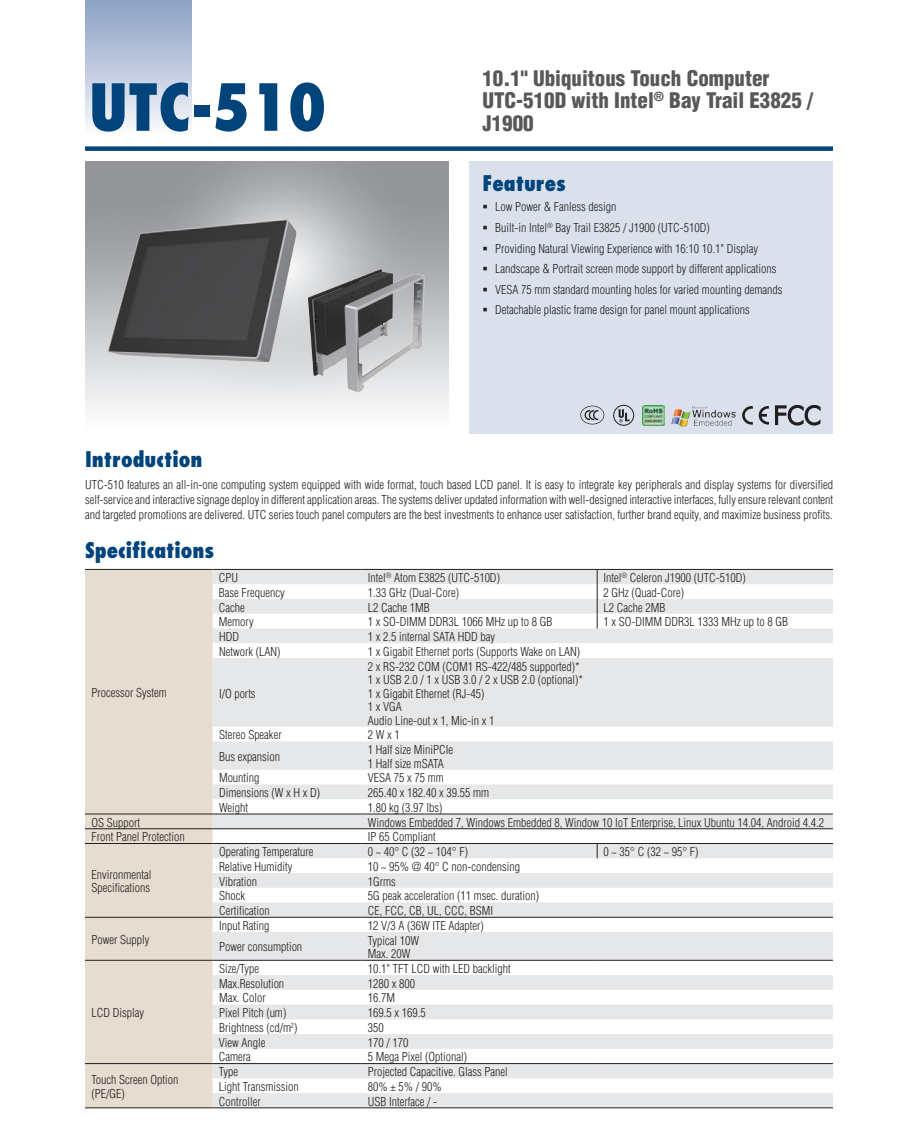
<style>
.page{position:relative;width:918px;height:1136px;background:#fff}
.page>*{position:absolute;margin:0;border:0;box-sizing:border-box;transform-origin:0 0}
.t1{font:800 condensed 63px "Futura";color:#00447b}
.t2{font:900 condensed 21px/22.5px "Helvetica";color:#57585a}
.t3{font:800 condensed 21px "Futura";color:#00447b}
.t4{font:300 condensed 12px/13.5px "Helvetica";color:#231f20}
</style>
<div class="page">
<div style="left:85px;top:146px;width:748px;height:5px;background:#00447b"></div>
<div style="left:85px;top:0;width:106px;height:134px;background:linear-gradient(to bottom,#899fc4,#f7f8fb)"></div>
<div style="left:470px;top:161px;width:363px;height:272px;background:#dae1ed"></div>
<img style="left:643px;top:405px;width:21px;height:20px">
<img style="left:671px;top:406px;width:65px;height:21px">
<svg style="left:742px;top:406px;width:11px;height:19px"></svg>
<svg style="left:759px;top:406px;width:10px;height:19px"></svg>
<svg style="left:775px;top:405px;width:46px;height:20px"></svg>
<div style="left:85px;top:570px;width:128px;height:537px;background:#e6dccf"></div>
<svg style="left:213px;top:570px;width:620px;height:537px;fill:#e6e7e9"></svg>
<hr style="left:85px;top:569px;width:128px;height:1px;background:#231f20">
<hr style="left:85px;top:813px;width:128px;height:1px;background:#231f20">
<hr style="left:85px;top:1107px;width:128px;height:1px;background:#231f20">
<hr style="left:213px;top:569px;width:148px;height:1px;background:#231f20">
<hr style="left:361px;top:569px;width:236px;height:1px;background:#231f20">
<hr style="left:597px;top:569px;width:236px;height:1px;background:#231f20">
<hr style="left:213px;top:813px;width:148px;height:1px;background:#231f20">
<hr style="left:361px;top:813px;width:236px;height:1px;background:#231f20">
<hr style="left:597px;top:813px;width:236px;height:1px;background:#231f20">
<hr style="left:85px;top:828px;width:128px;height:1px;background:#231f20">
<hr style="left:85px;top:843px;width:128px;height:1px;background:#231f20">
<hr style="left:85px;top:917px;width:128px;height:1px;background:#231f20">
<hr style="left:213px;top:828px;width:148px;height:1px;background:#231f20">
<hr style="left:213px;top:843px;width:148px;height:1px;background:#231f20">
<hr style="left:213px;top:917px;width:148px;height:1px;background:#231f20">
<hr style="left:361px;top:917px;width:236px;height:1px;background:#231f20">
<hr style="left:597px;top:917px;width:236px;height:1px;background:#231f20">
<hr style="left:85px;top:960px;width:128px;height:1px;background:#231f20">
<hr style="left:213px;top:960px;width:148px;height:1px;background:#231f20">
<hr style="left:361px;top:960px;width:236px;height:1px;background:#231f20">
<hr style="left:597px;top:960px;width:236px;height:1px;background:#231f20">
<hr style="left:85px;top:1063px;width:128px;height:1px;background:#231f20">
<hr style="left:213px;top:1063px;width:148px;height:1px;background:#231f20">
<hr style="left:361px;top:1063px;width:236px;height:1px;background:#231f20">
<hr style="left:597px;top:1063px;width:236px;height:1px;background:#231f20">
<hr style="left:213px;top:1107px;width:148px;height:1px;background:#231f20">
<hr style="left:361px;top:1107px;width:236px;height:1px;background:#231f20">
<hr style="left:597px;top:1107px;width:236px;height:1px;background:#231f20">
<svg style="left:597px;top:844px;width:1px;height:14px"></svg>
<hr style="left:361px;top:828px;width:236px;height:1px;background:#231f20">
<hr style="left:597px;top:828px;width:236px;height:1px;background:#231f20">
<hr style="left:361px;top:843px;width:236px;height:1px;background:#231f20">
<hr style="left:597px;top:843px;width:236px;height:1px;background:#231f20">
<svg style="left:597px;top:570px;width:1px;height:58px"></svg>
<svg style="left:580px;top:406px;width:24px;height:18px"></svg>
<div style="left:613px;top:405px;width:21px;height:20px;border:1px solid #231f20;border-radius:50%"></div>
<svg style="left:619px;top:409px;width:10px;height:13px"></svg>
<img style="left:85px;top:204px;width:235px;height:174px">
<img style="left:294px;top:256px;width:147px;height:142px">
<h1 class="t1" style="left:89px;top:67px;width:239px">UTC-510</h1>
<h2 class="t2" style="left:482px;top:67px;width:332px">10.1" Ubiquitous Touch Computer<br>UTC-510D with Intel<sup>®</sup> Bay Trail E3825 /<br>J1900</h2>
<h2 class="t3" style="left:482px;top:170px;width:85px">Features</h2>
<p class="t4" style="left:495px;top:197px;width:289px;line-height:20.7px">Low Power &amp; Fanless design<br>Built-in Intel<sup>®</sup> Bay Trail E3825 / J1900 (UTC-510D)<br>Providing Natural Viewing Experience with 16:10 10.1" Display Landscape &amp; Portrait screen mode support by different applications VESA 75 mm standard mounting holes for varied mounting demands Detachable plastic frame design for panel mount applications</p>
<h2 class="t3" style="left:85px;top:446px;width:119px">Introduction</h2>
<p class="t4" style="left:85px;top:477px;width:750px;line-height:15px;text-align:justify">UTC-510 features an all-in-one computing system equipped with wide format, touch based LCD panel. It is easy to integrate key peripherals and display systems for diversified self-service and interactive signage deploy in different application areas. The systems deliver updated information with well-designed interactive interfaces, fully ensure relevant content and targeted promotions are delivered. UTC series touch panel computers are the best investments to enhance user satisfaction, further brand equity, and maximize business profits.</p>
<h2 class="t3" style="left:85px;top:537px;width:131px">Specifications</h2>
<p class="t4" style="left:91px;top:686px;width:77px">Processor System</p>
<p class="t4" style="left:219px;top:571px;width:21px">CPU</p>
<p class="t4" style="left:368px;top:571px;width:134px">Intel<sup>®</sup> Atom E3825 (UTC-510D)</p>
<p class="t4" style="left:604px;top:571px;width:144px">Intel<sup>®</sup> Celeron J1900 (UTC-510D)</p>
<p class="t4" style="left:219px;top:586px;width:67px">Base Frequency</p>
<p class="t4" style="left:368px;top:586px;width:93px">1.33 GHz (Dual-Core)</p>
<p class="t4" style="left:604px;top:586px;width:82px">2 GHz (Quad-Core)</p>
<p class="t4" style="left:219px;top:600px;width:28px">Cache</p>
<p class="t4" style="left:368px;top:600px;width:63px">L2 Cache 1MB</p>
<p class="t4" style="left:604px;top:600px;width:63px">L2 Cache 2MB</p>
<p class="t4" style="left:219px;top:615px;width:36px">Memory</p>
<p class="t4" style="left:368px;top:615px;width:186px">1 x SO-DIMM DDR3L 1066 MHz up to 8 GB</p>
<p class="t4" style="left:604px;top:615px;width:186px">1 x SO-DIMM DDR3L 1333 MHz up to 8 GB</p>
<p class="t4" style="left:219px;top:630px;width:22px">HDD</p>
<p class="t4" style="left:368px;top:630px;width:129px">1 x 2.5 internal SATA HDD bay</p>
<p class="t4" style="left:219px;top:644px;width:63px">Network (LAN)</p>
<p class="t4" style="left:368px;top:644px;width:214px">1 x Gigabit Ethernet ports (Supports Wake on LAN)</p>
<p class="t4" style="left:219px;top:686px;width:38px">I/O ports</p>
<p class="t4" style="left:368px;top:659px;width:217px">2 x RS-232 COM (COM1 RS-422/485 supported)*<br>1 x USB 2.0 / 1 x USB 3.0 / 2 x USB 2.0 (optional)*<br>1 x Gigabit Ethernet (RJ-45)<br>1 x VGA<br>Audio Line-out x 1, Mic-in x 1</p>
<p class="t4" style="left:219px;top:728px;width:64px">Stereo Speaker</p>
<p class="t4" style="left:368px;top:728px;width:33px">2 W x 1</p>
<p class="t4" style="left:219px;top:749px;width:63px">Bus expansion</p>
<p class="t4" style="left:368px;top:743px;width:87px">1 Half size MiniPCIe<br>1 Half size mSATA</p>
<p class="t4" style="left:219px;top:771px;width:42px">Mounting</p>
<p class="t4" style="left:368px;top:771px;width:77px">VESA 75 x 75 mm</p>
<p class="t4" style="left:219px;top:786px;width:103px">Dimensions (W x H x D)</p>
<p class="t4" style="left:368px;top:786px;width:123px">265.40 x 182.40 x 39.55 mm</p>
<p class="t4" style="left:219px;top:800px;width:31px">Weight</p>
<p class="t4" style="left:368px;top:800px;width:76px">1.80 kg (3.97 lbs)</p>
<p class="t4" style="left:91px;top:815px;width:50px">OS Support</p>
<p class="t4" style="left:368px;top:815px;width:458px">Windows Embedded 7, Windows Embedded 8, Window 10 IoT Enterprise, Linux Ubuntu 14.04, Android 4.4.2</p>
<p class="t4" style="left:91px;top:830px;width:95px">Front Panel Protection</p>
<p class="t4" style="left:368px;top:830px;width:69px">IP 65 Compliant</p>
<p class="t4" style="left:91px;top:867px;width:61px">Environmental<br>Specifications</p>
<p class="t4" style="left:219px;top:845px;width:96px">Operating Temperature</p>
<p class="t4" style="left:368px;top:845px;width:102px">0 ~ 40° C (32 ~ 104° F)</p>
<p class="t4" style="left:604px;top:845px;width:96px">0 ~ 35° C (32 ~ 95° F)</p>
<p class="t4" style="left:219px;top:859px;width:75px">Relative Humidity</p>
<p class="t4" style="left:368px;top:859px;width:154px">10 ~ 95% @ 40° C non-condensing</p>
<p class="t4" style="left:219px;top:874px;width:39px">Vibration</p>
<p class="t4" style="left:368px;top:874px;width:30px">1Grms</p>
<p class="t4" style="left:219px;top:889px;width:27px">Shock</p>
<p class="t4" style="left:368px;top:889px;width:173px">5G peak acceleration (11 msec. duration)</p>
<p class="t4" style="left:219px;top:904px;width:52px">Certification</p>
<p class="t4" style="left:368px;top:904px;width:127px">CE, FCC, CB, UL, CCC, BSMI</p>
<p class="t4" style="left:91px;top:933px;width:59px">Power Supply</p>
<p class="t4" style="left:91px;top:1006px;width:54px">LCD Display</p>
<p class="t4" style="left:91px;top:1073px;width:89px">Touch Screen Option (PE/GE)</p>
<p class="t4" style="left:219px;top:918px;width:52px">Input Rating</p>
<p class="t4" style="left:368px;top:918px;width:117px">12 V/3 A (36W ITE Adapter)</p>
<p class="t4" style="left:219px;top:940px;width:85px">Power consumption</p>
<p class="t4" style="left:368px;top:933px;width:53px">Typical 10W<br>Max. 20W</p>
<p class="t4" style="left:219px;top:962px;width:41px">Size/Type</p>
<p class="t4" style="left:368px;top:962px;width:144px">10.1" TFT LCD with LED backlight</p>
<p class="t4" style="left:219px;top:976px;width:67px">Max.Resolution</p>
<p class="t4" style="left:368px;top:976px;width:49px">1280 x 800</p>
<p class="t4" style="left:219px;top:991px;width:48px">Max. Color</p>
<p class="t4" style="left:368px;top:991px;width:29px">16.7M</p>
<p class="t4" style="left:219px;top:1006px;width:69px">Pixel Pitch (um)</p>
<p class="t4" style="left:368px;top:1006px;width:59px">169.5 x 169.5</p>
<p class="t4" style="left:219px;top:1020px;width:80px">Brightness (cd/m<sup>2</sup>)</p>
<p class="t4" style="left:368px;top:1021px;width:17px">350</p>
<p class="t4" style="left:219px;top:1035px;width:48px">View Angle</p>
<p class="t4" style="left:368px;top:1035px;width:42px">170 / 170</p>
<p class="t4" style="left:219px;top:1050px;width:34px">Camera</p>
<p class="t4" style="left:368px;top:1050px;width:101px">5 Mega Pixel (Optional)</p>
<p class="t4" style="left:219px;top:1065px;width:21px">Type</p>
<p class="t4" style="left:368px;top:1065px;width:141px">Projected Capacitive. Glass Panel</p>
<p class="t4" style="left:219px;top:1080px;width:81px">Light Transmission</p>
<p class="t4" style="left:368px;top:1080px;width:75px">80% ± 5% / 90%</p>
<p class="t4" style="left:219px;top:1094px;width:43px">Controller</p>
<p class="t4" style="left:368px;top:1094px;width:71px">USB Interface / -</p>
</div>
